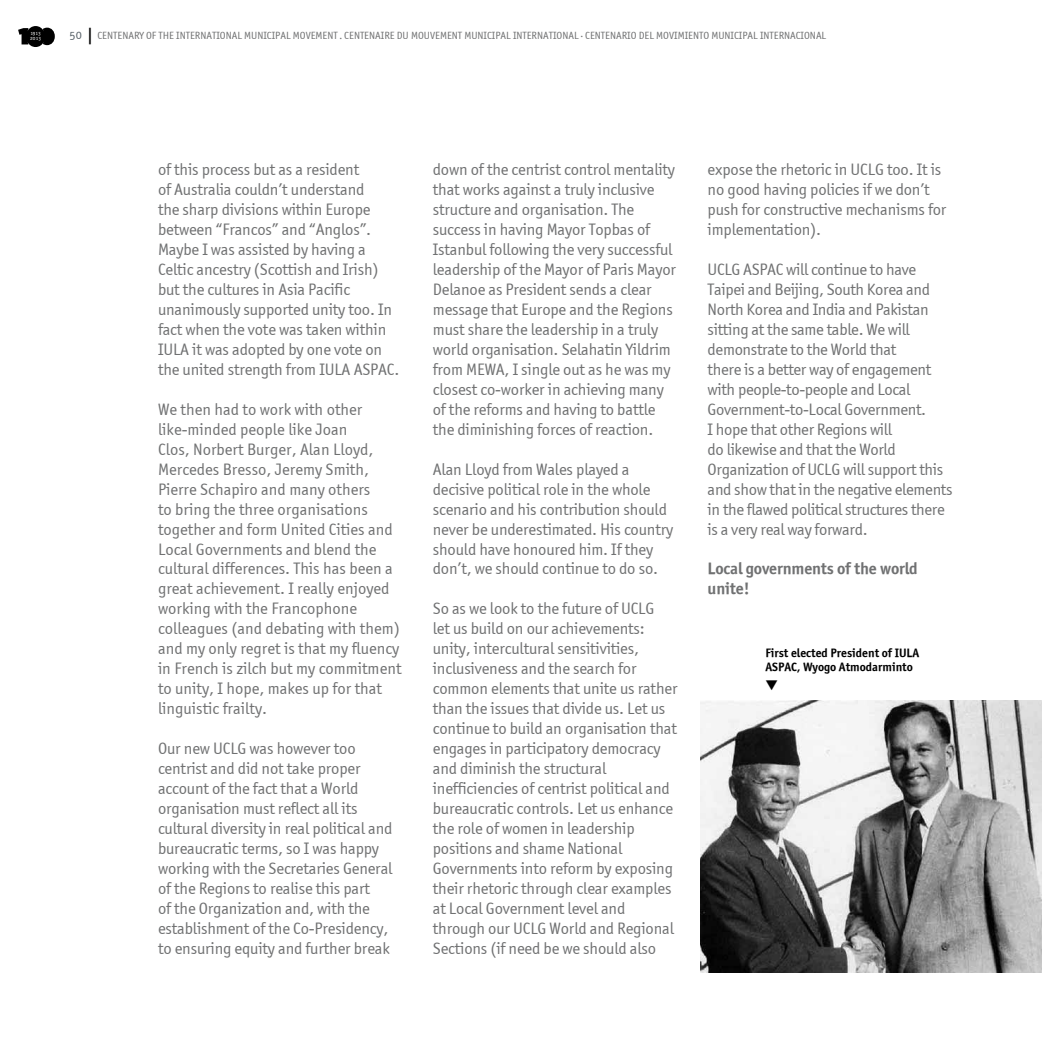
<style>
.page{position:relative;width:1042px;height:1042px;background:#fff}
.page>*{position:absolute;margin:0;border:0;box-sizing:border-box;transform-origin:0 0}
.t1{font:16.62px/19.9px "Officina Sans OSITCTT Book";letter-spacing:-.01em;color:#707172}
.t2{font:16.62px/19.9px "Officina Sans OSITCTT Bold";letter-spacing:-.01em;color:#707172}
.t3{font:12.25px/14px "Officina Sans OSITCTT Bold";color:#000}
.t4{font:10.5px "Officina Sans OSITCTT Book";color:#707172}
.t5{font:5.25px/4.9px "Officina San ITC Book OS";color:#fff}
.s1{font-family:"Officina Serif OSITCTT Book";font-size:12.25px;color:#566067}
.s2{font-size:19.25px;color:#000}
</style>
<div class="page">
<svg style="left:18px;top:26px;width:37px;height:21px"></svg>
<hr style="left:1041px;top:134px;width:1px;height:838px;background:#eceded">
<img style="left:700px;top:700px;width:342px;height:272px">
<p class="t5" style="left:30px;top:31px;width:12px">1913<br>2013</p>
<p class="t4" style="left:69px;top:29px;width:758px"><span class="s1">50</span> <span class="s2">|</span> Centenary of the international municipal movement · Centenaire du mouvement municipal international · Centenario del movimiento municipal internacional</p>
<p class="t1" style="left:158px;top:160px;width:243px">of this process but as a resident<br>of Australia couldn’t understand<br>the sharp divisions within Europe between “Francos” and “Anglos”.<br>Maybe I was assisted by having a Celtic ancestry (Scottish and Irish) but the cultures in Asia Pacific unanimously supported unity too. In fact when the vote was taken within IULA it was adopted by one vote on the united strength from IULA ASPAC.</p>
<p class="t1" style="left:158px;top:399px;width:245px">We then had to work with other like-minded people like Joan<br>Clos, Norbert Burger, Alan Lloyd,<br>Mercedes Bresso, Jeremy Smith,<br>Pierre Schapiro and many others<br>to bring the three organisations together and form United Cities and<br>Local Governments and blend the cultural differences. This has been a great achievement. I really enjoyed working with the Francophone colleagues (and debating with them) and my only regret is that my fluency in French is zilch but my commitment to unity, I hope, makes up for that linguistic frailty.</p>
<p class="t1" style="left:158px;top:738px;width:236px">Our new UCLG was however too centrist and did not take proper account of the fact that a World organisation must reflect all its cultural diversity in real political and bureaucratic terms, so I was happy working with the Secretaries General of the Regions to realise this part<br>of the Organization and, with the establishment of the Co-Presidency, to ensuring equity and further break</p>
<p class="t1" style="left:433px;top:160px;width:245px">down of the centrist control mentality that works against a truly inclusive structure and organisation. The success in having Mayor Topbas of Istanbul following the very successful leadership of the Mayor of Paris Mayor Delanoe as President sends a clear message that Europe and the Regions must share the leadership in a truly world organisation. Selahatin Yildrim from MEWA, I single out as he was my closest co-worker in achieving many of the reforms and having to battle the diminishing forces of reaction.</p>
<p class="t1" style="left:433px;top:459px;width:242px">Alan Lloyd from Wales played a decisive political role in the whole scenario and his contribution should never be underestimated. His country should have honoured him. If they don’t, we should continue to do so.</p>
<p class="t1" style="left:433px;top:599px;width:246px">So as we look to the future of UCLG<br>let us build on our achievements: unity, intercultural sensitivities, inclusiveness and the search for common elements that unite us rather than the issues that divide us. Let us continue to build an organisation that engages in participatory democracy and diminish the structural inefficiencies of centrist political and bureaucratic controls. Let us enhance the role of women in leadership positions and shame National Governments into reform by exposing their rhetoric through clear examples at Local Government level and through our UCLG World and Regional Sections (if need be we should also</p>
<p class="t1" style="left:707px;top:160px;width:240px">expose the rhetoric in UCLG too. It is no good having policies if we don’t push for constructive mechanisms for implementation).</p>
<p class="t1" style="left:707px;top:259px;width:246px">UCLG ASPAC will continue to have Taipei and Beijing, South Korea and North Korea and India and Pakistan sitting at the same table. We will demonstrate to the World that<br>there is a better way of engagement with people-to-people and Local Government-to-Local Government.<br>I hope that other Regions will<br>do likewise and that the World Organization of UCLG will support this and show that in the negative elements in the flawed political structures there is a very real way forward.</p>
<p class="t2" style="left:707px;top:559px;width:212px">Local governments of the world unite!</p>
<p class="t3" style="left:765px;top:646px;width:149px">First elected President of IULA<br>ASPAC, Wyogo Atmodarminto</p>
</div>
